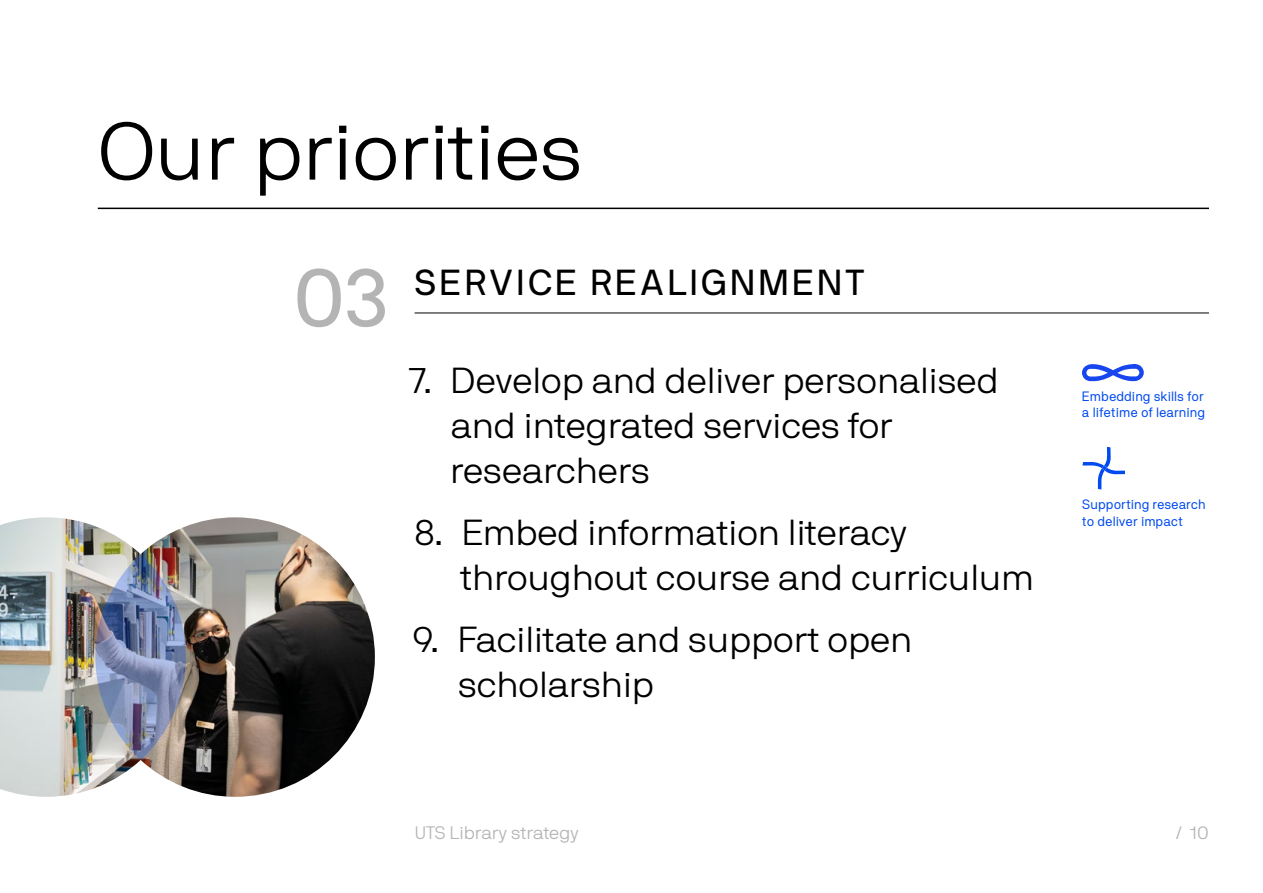
<style>
.page{position:relative;width:1263px;height:893px;background:#fff}
.page>*{position:absolute;margin:0;border:0;box-sizing:border-box;transform-origin:0 0}
.t1{font:300 81px "NB International Pro";color:#000}
.t2{font:81px "NB International Pro";color:#b4b4b4}
.t3{font:300 36px/45px "NB International Pro";color:#000}
.t4{font:36px "NB International Pro";letter-spacing:.08em;color:#000}
.t5{font:300 18px "NB International Pro";color:#b4b4b4}
.t6{font:13.5px/16.2px "NB Akademie Std";color:#004af0}
</style>
<div class="page">
<hr style="left:415px;top:313px;width:794px;height:1px;background:#000">
<hr style="left:98px;top:208px;width:1111px;height:1px;background:#000">
<img style="left:0;top:517px;width:375px;height:280px">
<img style="left:95px;top:554px;width:91px;height:206px;border-radius:50%">
<svg style="left:1082px;top:364px;width:62px;height:17px"></svg>
<svg style="left:1082px;top:447px;width:43px;height:43px"></svg>
<h1 class="t1" style="left:98px;top:106px;width:486px">Our priorities</h1>
<h1 class="t2" style="left:294px;top:252px;width:97px">03</h1>
<p class="t4" style="left:415px;top:262px;width:452px">SERVICE REALIGNMENT</p>
<p class="t3" style="left:450px;top:358px;width:550px;text-indent:-40px">7. Develop and deliver personalised and integrated services for researchers</p>
<p class="t3" style="left:461px;top:510px;width:575px;text-indent:-46px">8. Embed information literacy throughout course and curriculum</p>
<p class="t3" style="left:458px;top:617px;width:456px;text-indent:-45px">9. Facilitate and support open scholarship</p>
<p class="t6" style="left:1082px;top:388px;width:125px">Embedding skills for a lifetime of learning</p>
<p class="t6" style="left:1082px;top:496px;width:125px">Supporting research to deliver impact</p>
<p class="t5" style="left:415px;top:823px;width:165px">UTS Library strategy</p>
<p class="t5" style="left:1176px;top:823px;width:34px">/ 10</p>
</div>
